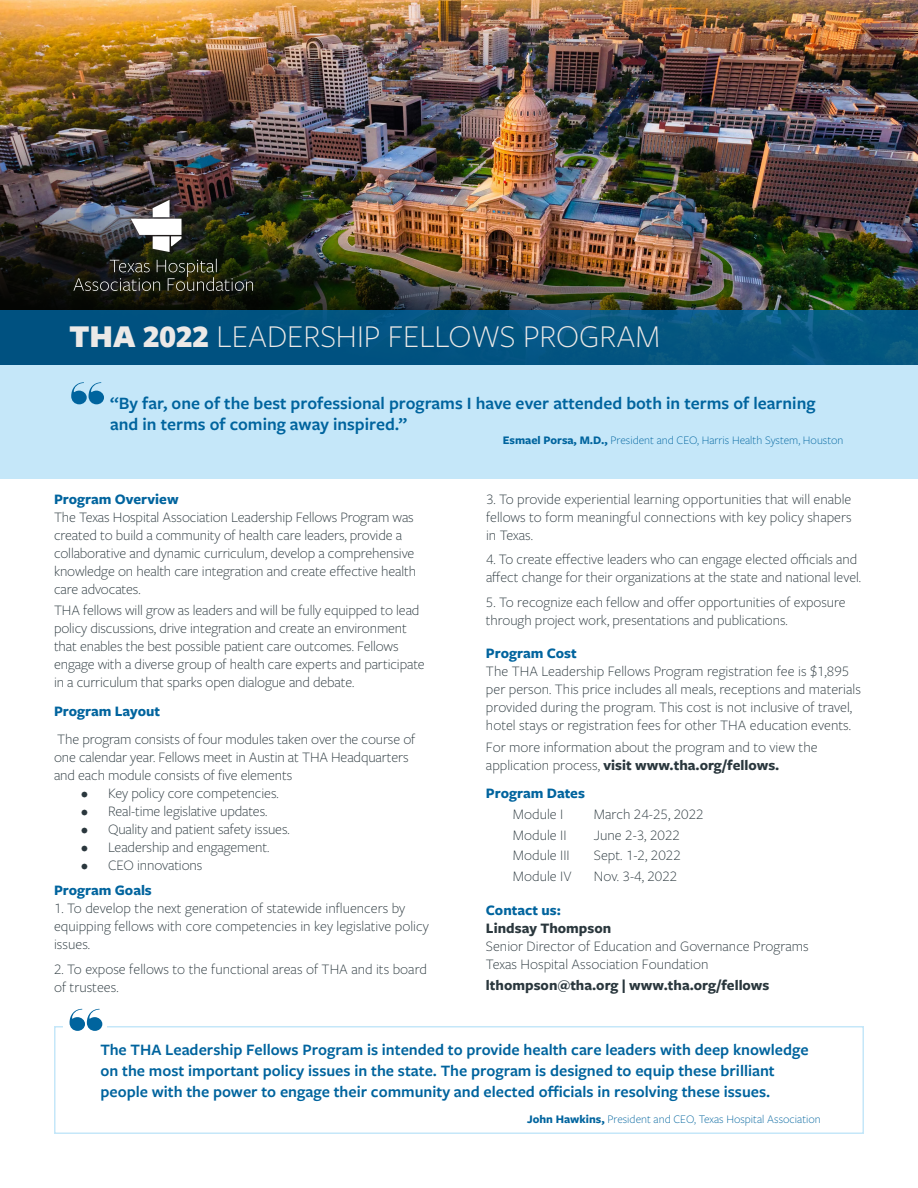
<style>
.page{position:relative;width:918px;height:1188px;background:#fff}
.page>*{position:absolute;margin:0;border:0;box-sizing:border-box;transform-origin:0 0}
.t1{font:300 33px "Freight Sans Pro";color:#ece9e7}
.body_9_13{font:600 18px/21px "Freight Sans Pro";color:#00649e}
.body_9_13-2{font:600 16.5px/21px "Freight Sans Pro";color:#00649e}
.subhead_san_serif{font:300 15px/18px "Freight Sans Pro";letter-spacing:-.01em;color:#2a373d}
.body_9_13-3{font:300 15px/18px "Freight Sans Pro";color:#2a373d}
.subhead_san_serif-2{font:700 15px "Freight Sans Pro";color:#00649e}
.subhead_san_serif-3{font:700 15px "Freight Sans Pro";color:#2a373d}
.body_9_13-4{font:300 12px "Freight Sans Pro";color:#00649e}
.s1{font-weight:900}
.s2{font-weight:700}
.s3{font-weight:700;color:#00649e}
</style>
<div class="page">
<div style="left:54px;top:1026px;width:810px;height:108px;border:2px solid #c5e7f9"></div>
<div style="left:64px;top:999px;width:43px;height:51px;background:#fff"></div>
<img style="left:0;top:3px;width:918px;height:307px">
<div style="left:0;top:310px;width:918px;height:58px;background:linear-gradient(to right,#005080,#075983)"></div>
<img style="left:67px;top:193px;width:194px;height:105px">
<svg style="left:131px;top:200px;width:51px;height:52px"></svg>
<svg style="left:73px;top:259px;width:180px;height:32px"></svg>
<svg style="left:70px;top:1009px;width:32px;height:22px"></svg>
<div style="left:0;top:365px;width:918px;height:113px;background:#c5e7f9"></div>
<svg style="left:71px;top:382px;width:33px;height:22px"></svg>
<p class="t1" style="left:69px;top:315px;width:593px"><span class="s1">THA 2022</span> LEADERSHIP FELLOWS PROGRAM</p>
<p class="body_9_13" style="left:110px;top:392px;width:707px">“By far, one of the best professional programs I have ever attended both in terms of learning and in terms of coming away inspired.”</p>
<p class="body_9_13-4" style="left:503px;top:433px;width:342px"><span class="s2">Esmael Porsa, M.D.,</span> President and CEO, Harris Health System, Houston</p>
<p class="subhead_san_serif" style="left:54px;top:489px;width:364px"><span class="s3">Program Overview<br></span>The Texas Hospital Association Leadership Fellows Program was created to build a community of health care leaders, provide a collaborative and dynamic curriculum, develop a comprehensive knowledge on health care integration and create effective health care advocates.</p>
<p class="subhead_san_serif" style="left:54px;top:600px;width:372px">THA fellows will grow as leaders and will be fully equipped to lead policy discussions, drive integration and create an environment that enables the best possible patient care outcomes. Fellows engage with a diverse group of health care experts and participate in a curriculum that sparks open dialogue and debate.</p>
<p class="subhead_san_serif-2" style="left:54px;top:700px;width:108px">Program Layout</p>
<p class="subhead_san_serif" style="left:54px;top:730px;width:363px">The program consists of four modules taken over the course of one calendar year. Fellows meet in Austin at THA Headquarters and each module consists of five elements</p>
<p class="subhead_san_serif" style="left:81px;top:784px;width:199px">• Key policy core competencies.</p>
<p class="subhead_san_serif" style="left:81px;top:802px;width:188px">• Real-time legislative updates.</p>
<p class="subhead_san_serif" style="left:81px;top:820px;width:210px">• Quality and patient safety issues.</p>
<p class="subhead_san_serif" style="left:81px;top:838px;width:190px">• Leadership and engagement.</p>
<p class="subhead_san_serif" style="left:81px;top:856px;width:123px">• CEO innovations</p>
<p class="subhead_san_serif-2" style="left:54px;top:880px;width:99px">Program Goals</p>
<p class="subhead_san_serif" style="left:54px;top:899px;width:376px">1. To develop the next generation of statewide influencers by equipping fellows with core competencies in key legislative policy issues.</p>
<p class="body_9_13-3" style="left:54px;top:959px;width:374px">2. To expose fellows to the functional areas of THA and its board of trustees.</p>
<p class="body_9_13-3" style="left:486px;top:489px;width:367px;text-align:justify">3. To provide experiential learning opportunities that will enable fellows to form meaningful connections with key policy shapers in Texas.</p>
<p class="body_9_13-3" style="left:486px;top:550px;width:377px">4. To create effective leaders who can engage elected officials and affect change for their organizations at the state and national level.</p>
<p class="body_9_13-3" style="left:486px;top:593px;width:361px">5. To recognize each fellow and offer opportunities of exposure through project work, presentations and publications.</p>
<p class="body_9_13-3" style="left:486px;top:644px;width:376px"><span class="s3">Program Cost<br></span>The THA Leadership Fellows Program registration fee is $1,895 per person. This price includes all meals, receptions and materials provided during the program. This cost is not inclusive of travel, hotel stays or registration fees for other THA education events.</p>
<p class="body_9_13-3" style="left:486px;top:737px;width:333px">For more information about the program and to view the application process, <span class="s2">visit www.tha.org/fellows.</span></p>
<p class="subhead_san_serif-2" style="left:486px;top:783px;width:100px">Program Dates</p>
<p class="body_9_13-3" style="left:513px;top:805px;width:52px">Module I</p>
<p class="body_9_13-3" style="left:594px;top:805px;width:111px">March 24-25, 2022</p>
<p class="body_9_13-3" style="left:513px;top:825px;width:55px">Module II</p>
<p class="body_9_13-3" style="left:594px;top:825px;width:88px">June 2-3, 2022</p>
<p class="body_9_13-3" style="left:513px;top:846px;width:58px">Module III</p>
<p class="body_9_13-3" style="left:594px;top:846px;width:88px">Sept. 1-2, 2022</p>
<p class="body_9_13-3" style="left:513px;top:867px;width:60px">Module IV</p>
<p class="body_9_13-3" style="left:594px;top:867px;width:85px">Nov. 3-4, 2022</p>
<p class="subhead_san_serif" style="left:486px;top:901px;width:324px"><span class="s3">Contact us:<br></span><span class="s2">Lindsay Thompson<br></span>Senior Director of Education and Governance Programs<br>Texas Hospital Association Foundation</p>
<p class="subhead_san_serif-3" style="left:486px;top:974px;width:285px">lthompson@tha.org | www.tha.org/fellows</p>
<p class="body_9_13-2" style="left:100px;top:1038px;width:710px">The THA Leadership Fellows Program is intended to provide health care leaders with deep knowledge on the most important policy issues in the state. The program is designed to equip these brilliant people with the power to engage their community and elected officials in resolving these issues.</p>
<p class="body_9_13-4" style="left:527px;top:1111px;width:295px"><span class="s2">John Hawkins,</span> President and CEO, Texas Hospital Association</p>
</div>
